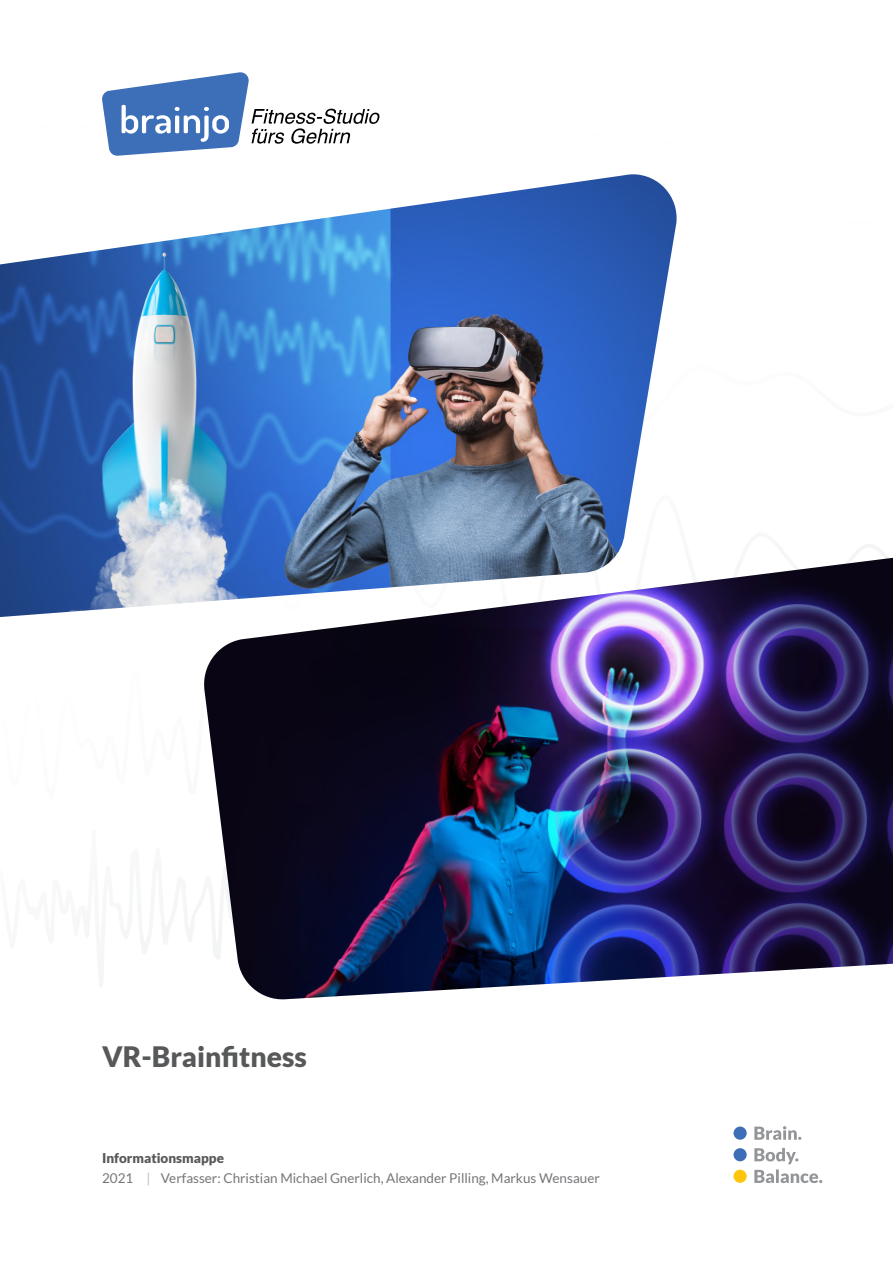
<style>
.page{position:relative;width:893px;height:1263px;background:#fff}
.page>*{position:absolute;margin:0;border:0;box-sizing:border-box;transform-origin:0 0}
.t1{font:900 28.2px "Lato";color:#57585a}
.t2{font:13.5px "Lato";color:#757679}
.t3{font:900 13.5px "Lato";color:#57585a}
.s1{color:#bcbdc0}
</style>
<div class="page">
<img style="left:0;top:174px;width:677px;height:443px">
<svg style="left:201px;top:544px;width:692px;height:14px"></svg>
<img style="left:201px;top:558px;width:692px;height:442px">
<svg style="left:102px;top:72px;width:278px;height:84px"></svg>
<div style="left:733px;top:1126px;width:14px;height:14px;background:#3c6fb7;border-radius:50%"></div>
<svg style="left:754px;top:1148px;width:68px;height:35px"></svg>
<svg style="left:754px;top:1126px;width:47px;height:14px"></svg>
<div style="left:733px;top:1148px;width:14px;height:13px;background:#3c6fb7;border-radius:50%"></div>
<div style="left:733px;top:1170px;width:14px;height:13px;background:#fec50d;border-radius:50%"></div>
<p class="t1" style="left:102px;top:1040px;width:206px">VR-Brainfitness</p>
<p class="t3" style="left:102px;top:1150px;width:124px">Informationsmappe</p>
<p class="t2" style="left:102px;top:1171px;width:499px">2021 <span class="s1">|</span> Verfasser: Christian Michael Gnerlich, Alexander Pilling, Markus Wensauer</p>
</div>
